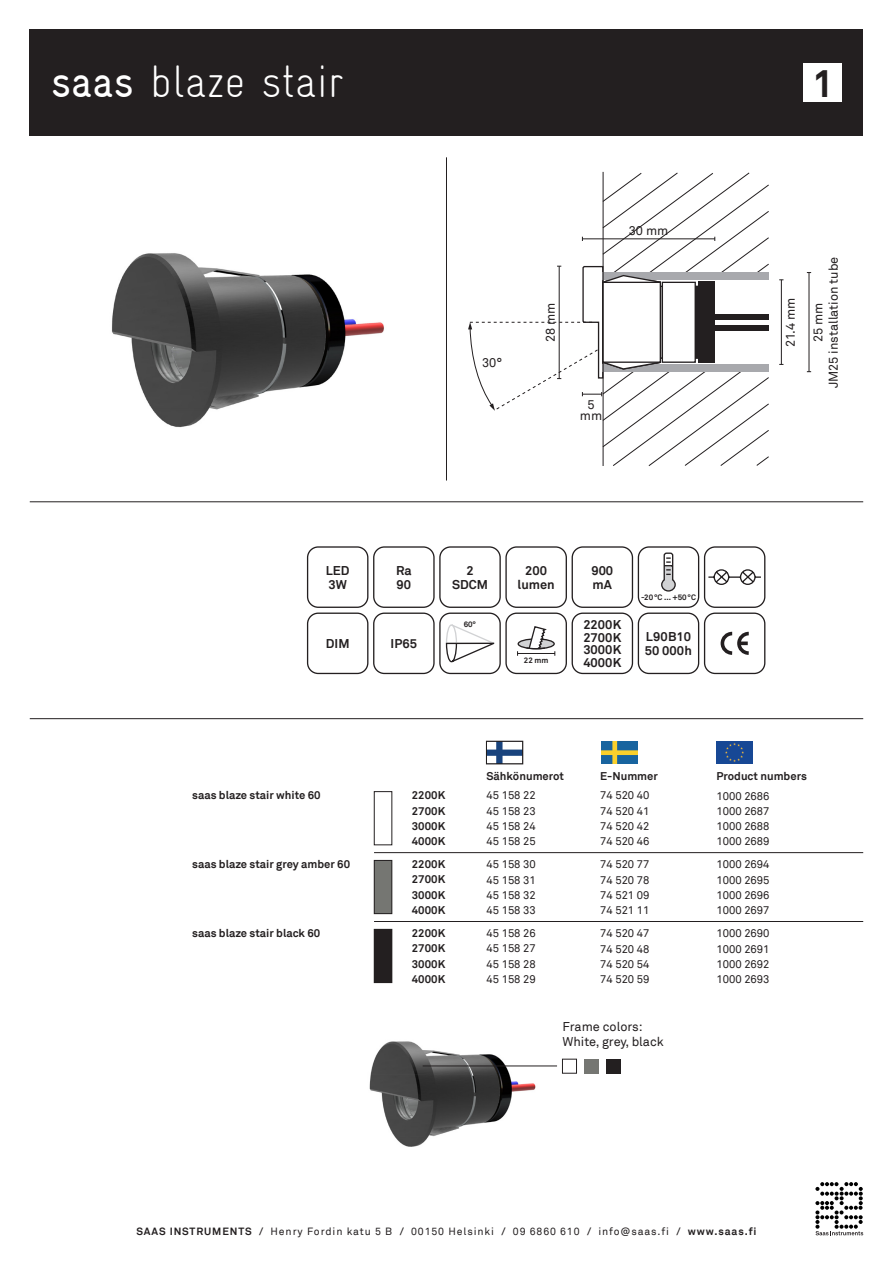
<style>
.page{position:relative;width:893px;height:1263px;background:#fff}
.page>*{position:absolute;margin:0;border:0;box-sizing:border-box;transform-origin:0 0}
.t1{font:300 condensed 45px "Gravur";color:#fff}
.t2{font:700 39px "Akkurat";color:#231f20}
.t3{font:12.75px/15.3px "Akkurat";color:#231f20;text-align:center}
.t4{font:700 12.75px/14.2px "Akkurat";color:#231f20}
.t5{font:11.25px/15.1px "Akkurat";color:#231f20;text-align:justify}
.t6{font:700 11.25px/15.1px "Akkurat";color:#231f20;text-align:justify}
.t7{font:10.5px "Akkurat";letter-spacing:.085em;color:#231f20}
.t8{font:700 7.8px "Akkurat";color:#231f20}
.s1{font-weight:400}
.s2{font-weight:700}
</style>
<div class="page">
<div style="left:30px;top:30px;width:833px;height:106px;background:#231f20"></div>
<div style="left:804px;top:64px;width:38px;height:38px;background:#fff"></div>
<img style="left:111px;top:253px;width:273px;height:175px">
<svg style="left:468px;top:172px;width:301px;height:294px"></svg>
<hr style="left:603px;top:172px;width:1px;height:294px;background:#231f20">
<hr style="left:809px;top:273px;width:1px;height:99px;background:#231f20">
<hr style="left:781px;top:280px;width:1px;height:85px;background:#231f20">
<img style="left:369px;top:1041px;width:170px;height:106px">
<div style="left:562px;top:1059px;width:15px;height:14px;border:1px solid #231f20"></div>
<div style="left:584px;top:1059px;width:15px;height:14px;background:#757672"></div>
<hr style="left:423px;top:1065px;width:134px;height:1px;background:#231f20">
<div style="left:606px;top:1059px;width:15px;height:14px;background:#231f20"></div>
<div style="left:307px;top:546px;width:61px;height:62px;border:1px solid #231f20;border-radius:11px"></div>
<div style="left:373px;top:546px;width:62px;height:62px;border:1px solid #231f20;border-radius:11px"></div>
<div style="left:439px;top:546px;width:62px;height:62px;border:1px solid #231f20;border-radius:11px"></div>
<div style="left:505px;top:546px;width:62px;height:62px;border:1px solid #231f20;border-radius:11px"></div>
<div style="left:572px;top:546px;width:61px;height:62px;border:1px solid #231f20;border-radius:11px"></div>
<div style="left:307px;top:612px;width:61px;height:62px;border:1px solid #231f20;border-radius:11px"></div>
<div style="left:373px;top:612px;width:62px;height:62px;border:1px solid #231f20;border-radius:11px"></div>
<svg style="left:661px;top:552px;width:15px;height:40px"></svg>
<div style="left:638px;top:546px;width:61px;height:62px;border:1px solid #231f20;border-radius:11px"></div>
<svg style="left:708px;top:569px;width:53px;height:16px"></svg>
<div style="left:704px;top:546px;width:61px;height:62px;border:1px solid #231f20;border-radius:11px"></div>
<svg style="left:720px;top:631px;width:29px;height:24px"></svg>
<div style="left:704px;top:612px;width:61px;height:62px;border:1px solid #231f20;border-radius:11px"></div>
<div style="left:572px;top:612px;width:61px;height:62px;border:1px solid #231f20;border-radius:11px"></div>
<div style="left:638px;top:612px;width:61px;height:62px;border:1px solid #231f20;border-radius:11px"></div>
<div style="left:505px;top:612px;width:62px;height:62px;border:1px solid #231f20;border-radius:11px"></div>
<svg style="left:518px;top:639px;width:36px;height:10px"></svg>
<div style="left:518px;top:638px;width:37px;height:11px;border:1px solid #231f20;border-radius:50%"></div>
<svg style="left:525px;top:626px;width:23px;height:23px"></svg>
<hr style="left:518px;top:653px;width:37px;height:1px;background:#231f20">
<div style="left:439px;top:612px;width:62px;height:62px;border:1px solid #231f20;border-radius:11px"></div>
<svg style="left:445px;top:624px;width:50px;height:39px"></svg>
<hr style="left:446px;top:157px;width:1px;height:323px;background:#231f20">
<hr style="left:30px;top:501px;width:833px;height:1px;background:#231f20">
<hr style="left:30px;top:718px;width:833px;height:1px;background:#231f20">
<img style="left:716px;top:741px;width:37px;height:23px">
<img style="left:488px;top:743px;width:33px;height:19px">
<div style="left:486px;top:741px;width:37px;height:23px;border:1px solid #231f20"></div>
<img style="left:602px;top:741px;width:36px;height:23px">
<hr style="left:374px;top:852px;width:489px;height:1px;background:#231f20">
<div style="left:374px;top:791px;width:18px;height:54px;border:1px solid #231f20"></div>
<div style="left:374px;top:860px;width:18px;height:54px;background:#757672"></div>
<div style="left:374px;top:860px;width:18px;height:54px;border:1px solid #231f20"></div>
<div style="left:374px;top:929px;width:18px;height:53px;background:#231f20"></div>
<hr style="left:374px;top:921px;width:489px;height:1px;background:#231f20">
<svg style="left:815px;top:1182px;width:48px;height:53px"></svg>
<h1 class="t1" style="left:51px;top:57px;width:294px"><span class="s1">saas</span> blaze stair</h1>
<h2 class="t2" style="left:812px;top:59px;width:24px">1</h2>
<p class="t3" style="left:482px;top:356px;width:22px">30°</p>
<p class="t3" style="left:543px;top:342px;width:41px;rotate:-90deg">28 mm</p>
<p class="t3" style="left:580px;top:399px;width:24px;line-height:11.2px">5 mm</p>
<p class="t3" style="left:629px;top:223px;width:41px">30 mm</p>
<p class="t3" style="left:783px;top:347px;width:51px;rotate:-90deg">21.4 mm</p>
<p class="t3" style="left:811px;top:388px;width:133px;rotate:-90deg">25 mm<br>JM25 installation tube</p>
<p class="t4" style="left:326px;top:563px;width:25px">LED<br>3W</p>
<p class="t4" style="left:396px;top:563px;width:17px">Ra<br>90</p>
<p class="t4" style="left:518px;top:563px;width:39px;text-align:center">200 lumen</p>
<p class="t4" style="left:452px;top:563px;width:37px;text-align:center">2<br>SDCM</p>
<p class="t4" style="left:326px;top:636px;width:25px">DIM</p>
<p class="t4" style="left:391px;top:636px;width:28px">IP65</p>
<p class="t8" style="left:464px;top:619px;width:14px">60°</p>
<p class="t8" style="left:524px;top:655px;width:26px">22 mm</p>
<p class="t4" style="left:591px;top:563px;width:23px">900 mA</p>
<p class="t4" style="left:583px;top:618px;width:40px;line-height:12.8px;text-align:justify">2200K 2700K 3000K 4000K</p>
<p class="t8" style="left:641px;top:592px;width:56px">-20 °C ... +50 °C</p>
<p class="t4" style="left:645px;top:629px;width:49px">L90B10<br>50 000h</p>
<p class="t6" style="left:192px;top:788px;width:130px">saas blaze stair white 60</p>
<p class="t6" style="left:192px;top:857px;width:159px">saas blaze stair grey amber 60</p>
<p class="t6" style="left:192px;top:926px;width:130px">saas blaze stair black 60</p>
<p class="t6" style="left:412px;top:788px;width:35px">2200K 2700K 3000K 4000K</p>
<p class="t6" style="left:412px;top:857px;width:35px">2200K 2700K 3000K 4000K</p>
<p class="t6" style="left:412px;top:926px;width:35px">2200K 2700K 3000K 4000K</p>
<p class="t6" style="left:486px;top:769px;width:79px">Sähkönumerot</p>
<p class="t5" style="left:486px;top:788px;width:51px">45 158 22<br>45 158 23<br>45 158 24<br>45 158 25</p>
<p class="t5" style="left:486px;top:857px;width:51px">45 158 30<br>45 158 31<br>45 158 32<br>45 158 33</p>
<p class="t5" style="left:486px;top:926px;width:51px">45 158 26<br>45 158 27<br>45 158 28<br>45 158 29</p>
<p class="t6" style="left:600px;top:769px;width:59px">E-Nummer</p>
<p class="t6" style="left:716px;top:769px;width:92px">Product numbers</p>
<p class="t5" style="left:716px;top:788px;width:54px">1000 2686<br>1000 2687<br>1000 2688<br>1000 2689</p>
<p class="t5" style="left:716px;top:857px;width:54px">1000 2694<br>1000 2695<br>1000 2696<br>1000 2697</p>
<p class="t5" style="left:716px;top:926px;width:54px">1000 2690<br>1000 2691<br>1000 2692<br>1000 2693</p>
<p class="t5" style="left:600px;top:788px;width:51px">74 520 40<br>74 520 41<br>74 520 42<br>74 520 46</p>
<p class="t5" style="left:600px;top:857px;width:51px">74 520 77<br>74 520 78<br>74 521 09<br>74 521 11</p>
<p class="t5" style="left:600px;top:926px;width:51px">74 520 47<br>74 520 48<br>74 520 54<br>74 520 59</p>
<p class="t3" style="left:562px;top:1019px;width:103px;text-align:left">Frame colors:<br>White, grey, black</p>
<p class="t7" style="left:136px;top:1225px;width:622px"><span class="s2">SAAS INSTRUMENTS /</span> Henry Fordin katu 5 B <span class="s2">/</span> 00150 Helsinki <span class="s2">/</span> 09 6860 610 <span class="s2">/</span> info@saas.fi <span class="s2">/ www.saas.fi</span></p>
</div>
